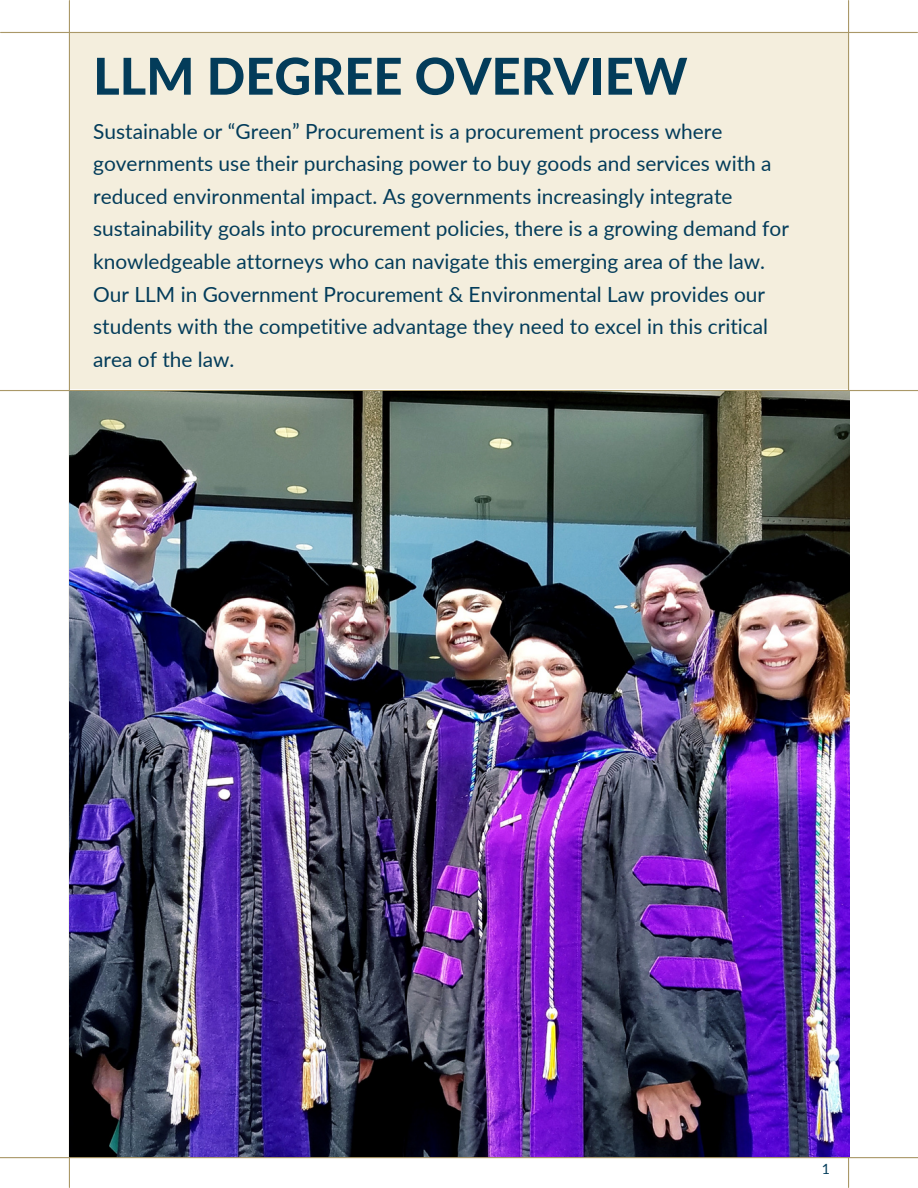
<style>
.page{position:relative;width:918px;height:1188px;background:#fff}
.page>*{position:absolute;margin:0;border:0;box-sizing:border-box;transform-origin:0 0}
.t1{font:800 50.85px "Lato";color:#033c5a}
.t2{font:20.85px/32.7px "Lato";color:#033c5a}
.t3{font:14.1px "Lato";color:#033c5a}
</style>
<div class="page">
<hr style="left:69px;top:1px;width:1px;height:1186px;background:#aa9868">
<div style="left:70px;top:32px;width:778px;height:357px;background:#f4eedd"></div>
<hr style="left:848px;top:1px;width:1px;height:1186px;background:#aa9868">
<hr style="left:0;top:390px;width:918px;height:1px;background:#aa9868">
<img style="left:70px;top:391px;width:780px;height:766px">
<hr style="left:0;top:1157px;width:918px;height:1px;background:#aa9868">
<hr style="left:1px;top:32px;width:916px;height:1px;background:#aa9868">
<p class="t1" style="left:93px;top:44px;width:596px">LLM DEGREE OVERVIEW</p>
<p class="t2" style="left:93px;top:114px;width:697px">Sustainable or “Green” Procurement is a procurement process where governments use their purchasing power to buy goods and services with a reduced environmental impact. As governments increasingly integrate sustainability goals into procurement policies, there is a growing demand for knowledgeable attorneys who can navigate this emerging area of the law.<br>Our LLM in Government Procurement &amp; Environmental Law provides our students with the competitive advantage they need to excel in this critical area of the law.</p>
<p class="t3" style="left:822px;top:1160px;width:10px">1</p>
</div>
